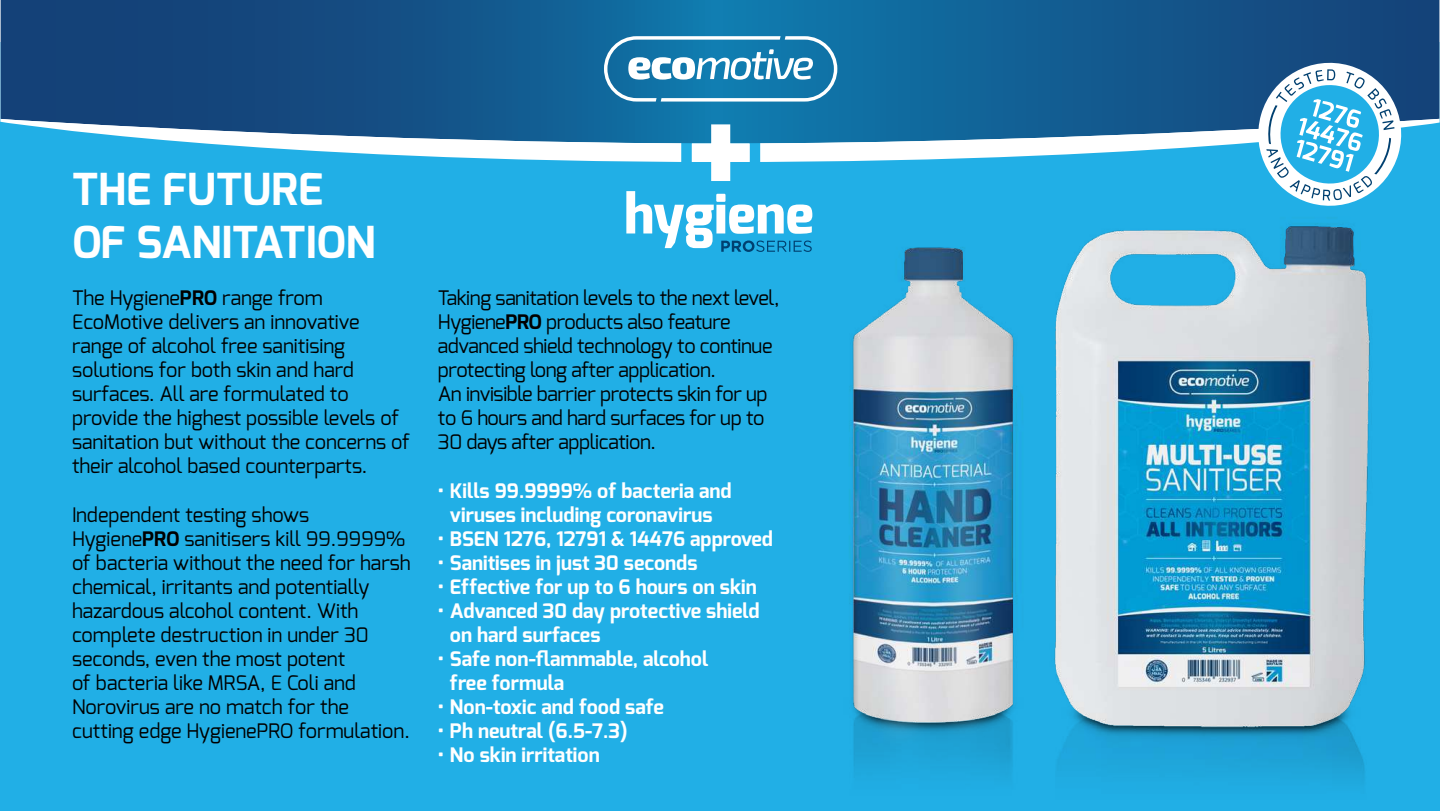
<style>
.page{position:relative;width:1440px;height:811px;background:#fff}
.page>*{position:absolute;margin:0;border:0;box-sizing:border-box;transform-origin:0 0}
.t1{font:700 44px/52.8px "Exo";color:#fff}
.t2{font:20px/24px "Exo";letter-spacing:-.01em;color:#000}
.t3{font:700 20px/24px "Exo";color:#fff}
.s1{font-weight:700}
</style>
<div class="page">
<div style="left:0;top:43px;width:1440px;height:768px;background:#21afe6"></div>
<svg style="left:200px;top:143px;width:1047px;height:19px;fill:#fff"></svg>
<svg style="left:0;top:0;width:1440px;height:143px;background:#1c5e91"></svg>
<svg style="left:604px;top:36px;width:233px;height:66px;background:#4e99bf"></svg>
<img style="left:1040px;top:148px;width:330px;height:633px">
<img style="left:829px;top:144px;width:210px;height:631px">
<svg style="left:626px;top:114px;width:186px;height:138px"></svg>
<svg style="left:1250px;top:55px;width:159px;height:159px"></svg>
<h1 class="t1" style="left:72px;top:166px;width:305px">THE FUTURE<br>OF SANITATION</h1>
<p class="t2" style="left:72px;top:287px;width:340px">The Hygiene<span class="s1">PRO</span> range from EcoMotive delivers an innovative range of alcohol free sanitising solutions for both skin and hard surfaces. All are formulated to provide the highest possible levels of sanitation but without the concerns of their alcohol based counterparts.</p>
<p class="t2" style="left:72px;top:503px;width:340px">Independent testing shows Hygiene<span class="s1">PRO</span> sanitisers kill 99.9999% of bacteria without the need for harsh chemical, irritants and potentially hazardous alcohol content. With complete destruction in under 30 seconds, even the most potent<br>of bacteria like MRSA, E Coli and Norovirus are no match for the cutting edge HygienePRO formulation.</p>
<p class="t2" style="left:438px;top:287px;width:343px">Taking sanitation levels to the next level, Hygiene<span class="s1">PRO</span> products also feature advanced shield technology to continue protecting long after application.<br>An invisible barrier protects skin for up to 6 hours and hard surfaces for up to 30 days after application.</p>
<p class="t3" style="left:438px;top:479px;width:295px;text-align:center">• Kills 99.9999% of bacteria and viruses including coronavirus</p>
<p class="t3" style="left:438px;top:527px;width:337px">• BSEN 1276, 12791 &amp; 14476 approved</p>
<p class="t3" style="left:438px;top:551px;width:261px">• Sanitises in just 30 seconds</p>
<p class="t3" style="left:438px;top:575px;width:320px">• Effective for up to 6 hours on skin</p>
<p class="t3" style="left:450px;top:599px;width:311px;text-indent:-12px">• Advanced 30 day protective shield on hard surfaces</p>
<p class="t3" style="left:450px;top:647px;width:260px;text-indent:-12px">• Safe non-flammable, alcohol free formula</p>
<p class="t3" style="left:438px;top:695px;width:227px">• Non-toxic and food safe</p>
<p class="t3" style="left:438px;top:719px;width:191px">• Ph neutral (6.5-7.3)</p>
<p class="t3" style="left:438px;top:743px;width:163px">• No skin irritation</p>
</div>
